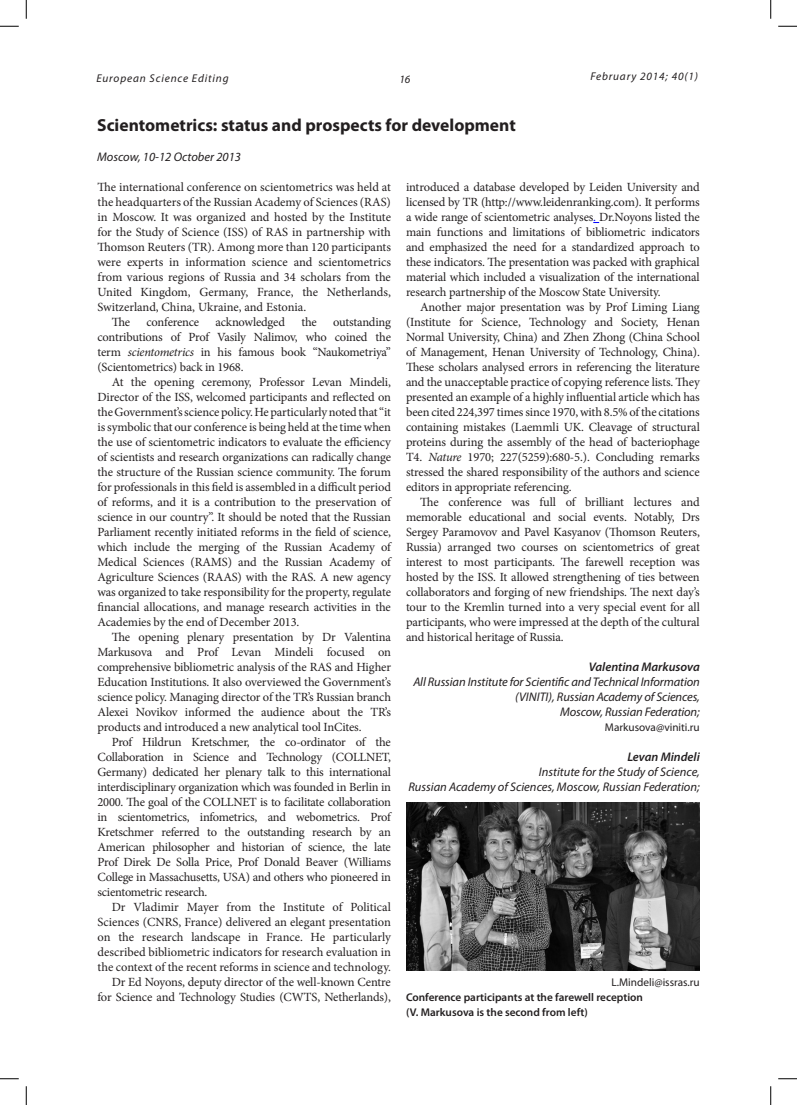
<style>
.page{position:relative;width:797px;height:1105px;background:#fff}
.page>*{position:absolute;margin:0;border:0;box-sizing:border-box;transform-origin:0 0}
.FRONT_title{font:700 17.5px "Myriad Pro";color:#231f20}
.PARA_text_para{font:12.5px/15px "Minion Pro";letter-spacing:-.015em;color:#231f20;text-align:justify}
.PARA_first_para{font:12.5px/15px "Minion Pro";letter-spacing:-.005em;color:#231f20;text-align:justify}
.END_position{font:italic 12.5px/15px "Myriad Pro";letter-spacing:-.01em;color:#231f20;text-align:right}
.END_signoff{font:italic 600 12.5px "Myriad Pro";color:#231f20}
.FRONT_standfirst{font:italic 12.5px "Myriad Pro";color:#231f20}
.TEXT_caption{font:600 11.25px/15px "Myriad Pro";color:#231f20}
.t1{font:italic 11.25px "Myriad Pro";letter-spacing:.075em;color:#231f20}
.END_signoff_email{font:11.25px "Myriad Pro";color:#231f20}
.s1{font-style:italic}
.s2{color:#00f}
</style>
<div class="page">
<img style="left:406px;top:803px;width:293px;height:168px">
<svg style="left:0;top:25px;width:19px;height:2px"></svg>
<svg style="left:778px;top:25px;width:19px;height:2px"></svg>
<svg style="left:0;top:1078px;width:19px;height:1px"></svg>
<svg style="left:778px;top:1078px;width:19px;height:1px"></svg>
<svg style="left:25px;top:0;width:2px;height:19px"></svg>
<svg style="left:25px;top:1086px;width:2px;height:19px"></svg>
<svg style="left:770px;top:0;width:1px;height:19px"></svg>
<svg style="left:770px;top:1086px;width:1px;height:19px"></svg>
<p class="t1" style="left:96px;top:71px;width:134px">European Science Editing</p>
<p class="t1" style="left:399px;top:73px;width:13px">16</p>
<p class="t1" style="left:590px;top:69px;width:109px">February 2014; 40(1)</p>
<p class="FRONT_title" style="left:97px;top:114px;width:420px">Scientometrics: status and prospects for development</p>
<p class="FRONT_standfirst" style="left:97px;top:149px;width:145px">Moscow, 10-12 October 2013</p>
<p class="PARA_first_para" style="left:97px;top:180px;width:295px">The international conference on scientometrics was held at the headquarters of the Russian Academy of Sciences (RAS) in Moscow. It was organized and hosted by the Institute for the Study of Science (ISS) of RAS in partnership with Thomson Reuters (TR). Among more than 120 participants were experts in information science and scientometrics from various regions of Russia and 34 scholars from the United Kingdom, Germany, France, the Netherlands, Switzerland, China, Ukraine, and Estonia.</p>
<p class="PARA_text_para" style="left:112px;top:315px;width:20px">The</p>
<p class="PARA_text_para" style="left:146px;top:315px;width:54px">conference</p>
<p class="PARA_text_para" style="left:216px;top:315px;width:71px">acknowledged</p>
<p class="PARA_text_para" style="left:301px;top:315px;width:17px">the</p>
<p class="PARA_text_para" style="left:97px;top:315px;width:295px;text-indent:236px">outstanding contributions of Prof Vasily Nalimov, who coined the term <span class="s1">scientometrics</span> in his famous book “Naukometriya” (Scientometrics) back in 1968.</p>
<p class="PARA_text_para" style="left:97px;top:375px;width:295px;text-indent:14px">At the opening ceremony, Professor Levan Mindeli, Director of the ISS, welcomed participants and reflected on the Government’s science policy. He particularly noted that “it is symbolic that our conference is being held at the time when the use of scientometric indicators to evaluate the efficiency of scientists and research organizations can radically change the structure of the Russian science community. The forum for professionals in this field is assembled in a difficult period of reforms, and it is a contribution to the preservation of science in our country”. It should be noted that the Russian Parliament recently initiated reforms in the field of science, which include the merging of the Russian Academy of Medical Sciences (RAMS) and the Russian Academy of Agriculture Sciences (RAAS) with the RAS. A new agency was organized to take responsibility for the property, regulate financial allocations, and manage research activities in the Academies by the end of December 2013.</p>
<p class="PARA_text_para" style="left:97px;top:630px;width:295px;text-indent:14px">The opening plenary presentation by Dr Valentina Markusova and Prof Levan Mindeli focused on comprehensive bibliometric analysis of the RAS and Higher Education Institutions. It also overviewed the Government’s science policy. Managing director of the TR’s Russian branch Alexei Novikov informed the audience about the TR’s products and introduced a new analytical tool InCites.</p>
<p class="PARA_text_para" style="left:97px;top:735px;width:295px;text-indent:14px">Prof Hildrun Kretschmer, the co-ordinator of the Collaboration in Science and Technology (COLLNET, Germany) dedicated her plenary talk to this international interdisciplinary organization which was founded in Berlin in 2000. The goal of the COLLNET is to facilitate collaboration in scientometrics, infometrics, and webometrics. Prof Kretschmer referred to the outstanding research by an American philosopher and historian of science, the late Prof Direk De Solla Price, Prof Donald Beaver (Williams College in Massachusetts, USA) and others who pioneered in scientometric research.</p>
<p class="PARA_text_para" style="left:97px;top:900px;width:295px;text-indent:14px">Dr Vladimir Mayer from the Institute of Political Sciences (CNRS, France) delivered an elegant presentation on the research landscape in France. He particularly described bibliometric indicators for research evaluation in the context of the recent reforms in science and technology.</p>
<p class="PARA_text_para" style="left:97px;top:975px;width:295px;text-align:right">Dr Ed Noyons, deputy director of the well-known Centre for Science and Technology Studies (CWTS, Netherlands),</p>
<p class="PARA_text_para" style="left:406px;top:180px;width:295px">introduced a database developed by Leiden University and licensed by TR (http://www.leidenranking.com). It performs a wide range of scientometric analyses<span class="s2">.</span> Dr.Noyons listed the main functions and limitations of bibliometric indicators and emphasized the need for a standardized approach to these indicators. The presentation was packed with graphical material which included a visualization of the international research partnership of the Moscow State University.</p>
<p class="PARA_text_para" style="left:406px;top:300px;width:295px;text-indent:14px">Another major presentation was by Prof Liming Liang (Institute for Science, Technology and Society, Henan Normal University, China) and Zhen Zhong (China School of Management, Henan University of Technology, China).<br>These scholars analysed errors in referencing the literature and the unacceptable practice of copying reference lists. They presented an example of a highly influential article which has been cited 224,397 times since 1970, with 8.5% of the citations containing mistakes (Laemmli UK. Cleavage of structural proteins during the assembly of the head of bacteriophage T4. <span class="s1">Nature</span> 1970; 227(5259):680-5.). Concluding remarks stressed the shared responsibility of the authors and science editors in appropriate referencing.</p>
<p class="PARA_text_para" style="left:406px;top:495px;width:295px;text-indent:14px">The conference was full of brilliant lectures and memorable educational and social events. Notably, Drs Sergey Paramovov and Pavel Kasyanov (Thomson Reuters, Russia) arranged two courses on scientometrics of great interest to most participants. The farewell reception was hosted by the ISS. It allowed strengthening of ties between collaborators and forging of new friendships. The next day’s tour to the Kremlin turned into a very special event for all participants, who were impressed at the depth of the cultural and historical heritage of Russia.</p>
<p class="END_signoff" style="left:589px;top:659px;width:112px">Valentina Markusova</p>
<p class="END_position" style="left:413px;top:674px;width:288px">All Russian Institute for Scientific and Technical Information (VINITI), Russian Academy of Sciences,</p>
<p class="END_position" style="left:560px;top:704px;width:141px">Moscow, Russian Federation;</p>
<p class="END_signoff_email" style="left:605px;top:721px;width:96px">Markusova@viniti.ru</p>
<p class="END_signoff" style="left:627px;top:749px;width:74px">Levan Mindeli</p>
<p class="END_position" style="left:539px;top:764px;width:162px">Institute for the Study of Science,</p>
<p class="END_position" style="left:408px;top:779px;width:293px">Russian Academy of Sciences, Moscow, Russian Federation;</p>
<p class="END_signoff_email" style="left:611px;top:976px;width:90px">L.Mindeli@issras.ru</p>
<p class="TEXT_caption" style="left:406px;top:990px;width:238px">Conference participants at the farewell reception (V. Markusova is the second from left)</p>
</div>
